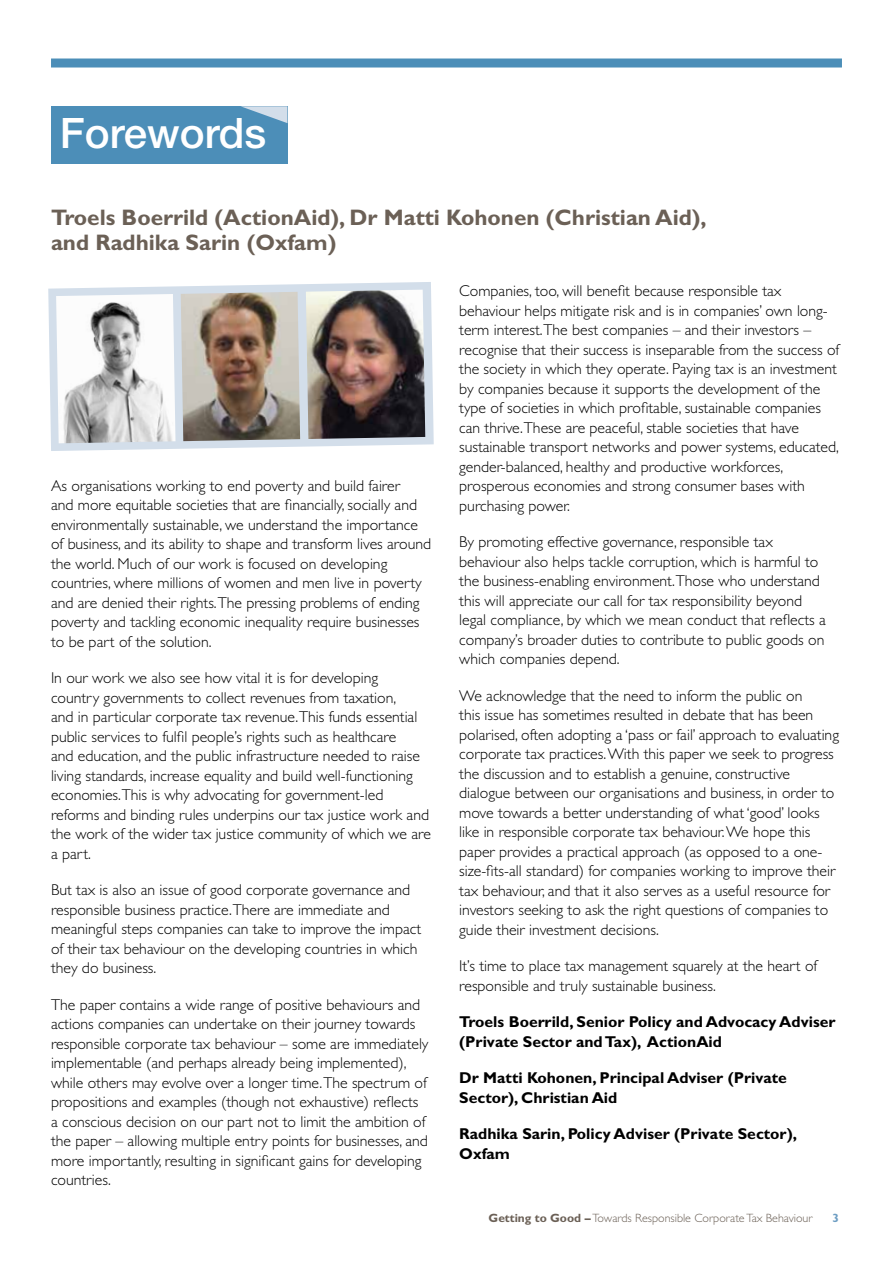
<style>
.page{position:relative;width:893px;height:1263px;background:#fff}
.page>*{position:absolute;margin:0;border:0;box-sizing:border-box;transform-origin:0 0}
.t1{font:500 42px "Helvetica Neue";color:#fff}
.t2{font:700 22.5px/25.5px "Gill Sans CE";color:#6b6056}
.t3{font:300 15.75px/19.5px "Gill Sans CE";color:#000}
.t4{font:700 15.75px/19.5px "Gill Sans CE";color:#000}
.t5{font:300 12px "Gill Sans CE";color:#6b6056}
.t6{font:700 12px "Gill Sans CE";color:#6e9ec3}
.s1{font-weight:700}
</style>
<div class="page">
<div style="left:51px;top:59px;width:791px;height:9px;background:#4c8eb8"></div>
<div style="left:51px;top:106px;width:236px;height:58px;background:#4c8eb8"></div>
<svg style="left:241px;top:106px;width:46px;height:17px"></svg>
<svg style="left:48px;top:282px;width:386px;height:169px;fill:#d3deea"></svg>
<img style="left:56px;top:294px;width:120px;height:149px">
<img style="left:181px;top:292px;width:119px;height:149px">
<img style="left:306px;top:290px;width:119px;height:149px">
<h1 class="t1" style="left:60px;top:108px;width:208px">Forewords</h1>
<h2 class="t2" style="left:51px;top:205px;width:657px">Troels Boerrild (ActionAid), Dr Matti Kohonen (Christian Aid), and Radhika Sarin (Oxfam)</h2>
<p class="t3" style="left:51px;top:475px;width:382px">As organisations working to end poverty and build fairer<br>and more equitable societies that are financially, socially and environmentally sustainable, we understand the importance of business, and its ability to shape and transform lives around the world. Much of our work is focused on developing countries, where millions of women and men live in poverty and are denied their rights.The pressing problems of ending poverty and tackling economic inequality require businesses to be part of the solution.</p>
<p class="t3" style="left:51px;top:668px;width:381px">In our work we also see how vital it is for developing<br>country governments to collect revenues from taxation,<br>and in particular corporate tax revenue.This funds essential public services to fulfil people’s rights such as healthcare<br>and education, and the public infrastructure needed to raise living standards, increase equality and build well-functioning economies.This is why advocating for government-led reforms and binding rules underpins our tax justice work and the work of the wider tax justice community of which we are a part.</p>
<p class="t3" style="left:51px;top:880px;width:372px">But tax is also an issue of good corporate governance and responsible business practice.There are immediate and meaningful steps companies can take to improve the impact of their tax behaviour on the developing countries in which they do business.</p>
<p class="t3" style="left:51px;top:994px;width:379px">The paper contains a wide range of positive behaviours and actions companies can undertake on their journey towards responsible corporate tax behaviour – some are immediately implementable (and perhaps already being implemented), while others may evolve over a longer time.The spectrum of propositions and examples (though not exhaustive) reflects a conscious decision on our part not to limit the ambition of the paper – allowing multiple entry points for businesses, and more importantly, resulting in significant gains for developing countries.</p>
<p class="t3" style="left:459px;top:281px;width:382px">Companies, too, will benefit because responsible tax behaviour helps mitigate risk and is in companies’ own long&shy;term interest.The best companies – and their investors – recognise that their success is inseparable from the success of the society in which they operate. Paying tax is an investment by companies because it supports the development of the type of societies in which profitable, sustainable companies can thrive.These are peaceful, stable societies that have sustainable transport networks and power systems, educated, gender-balanced, healthy and productive workforces, prosperous economies and strong consumer bases with purchasing power.</p>
<p class="t3" style="left:459px;top:532px;width:368px">By promoting effective governance, responsible tax behaviour also helps tackle corruption, which is harmful to the business-enabling environment.Those who understand this will appreciate our call for tax responsibility beyond legal compliance, by which we mean conduct that reflects a company’s broader duties to contribute to public goods on which companies depend.</p>
<p class="t3" style="left:459px;top:686px;width:381px">We acknowledge that the need to inform the public on<br>this issue has sometimes resulted in debate that has been polarised, often adopting a ‘pass or fail’ approach to evaluating corporate tax practices. With this paper we seek to progress the discussion and to establish a genuine, constructive dialogue between our organisations and business, in order to move towards a better understanding of what ‘good’ looks like in responsible corporate tax behaviour. We hope this paper provides a practical approach (as opposed to a one&shy;size-fits-all standard) for companies working to improve their tax behaviour, and that it also serves as a useful resource for investors seeking to ask the right questions of companies to guide their investment decisions.</p>
<p class="t3" style="left:459px;top:956px;width:360px">It’s time to place tax management squarely at the heart of responsible and truly sustainable business.</p>
<p class="t4" style="left:459px;top:1012px;width:378px">Troels Boerrild, Senior Policy and Advocacy Adviser (Private Sector and Tax), ActionAid</p>
<p class="t4" style="left:459px;top:1068px;width:329px">Dr Matti Kohonen, Principal Adviser (Private<br>Sector), Christian Aid</p>
<p class="t4" style="left:459px;top:1124px;width:339px">Radhika Sarin, Policy Adviser (Private Sector),<br>Oxfam</p>
<p class="t5" style="left:489px;top:1211px;width:325px"><span class="s1">Getting to Good –</span> Towards Responsible Corporate Tax Behaviour</p>
<p class="t6" style="left:832px;top:1210px;width:8px">3</p>
</div>
